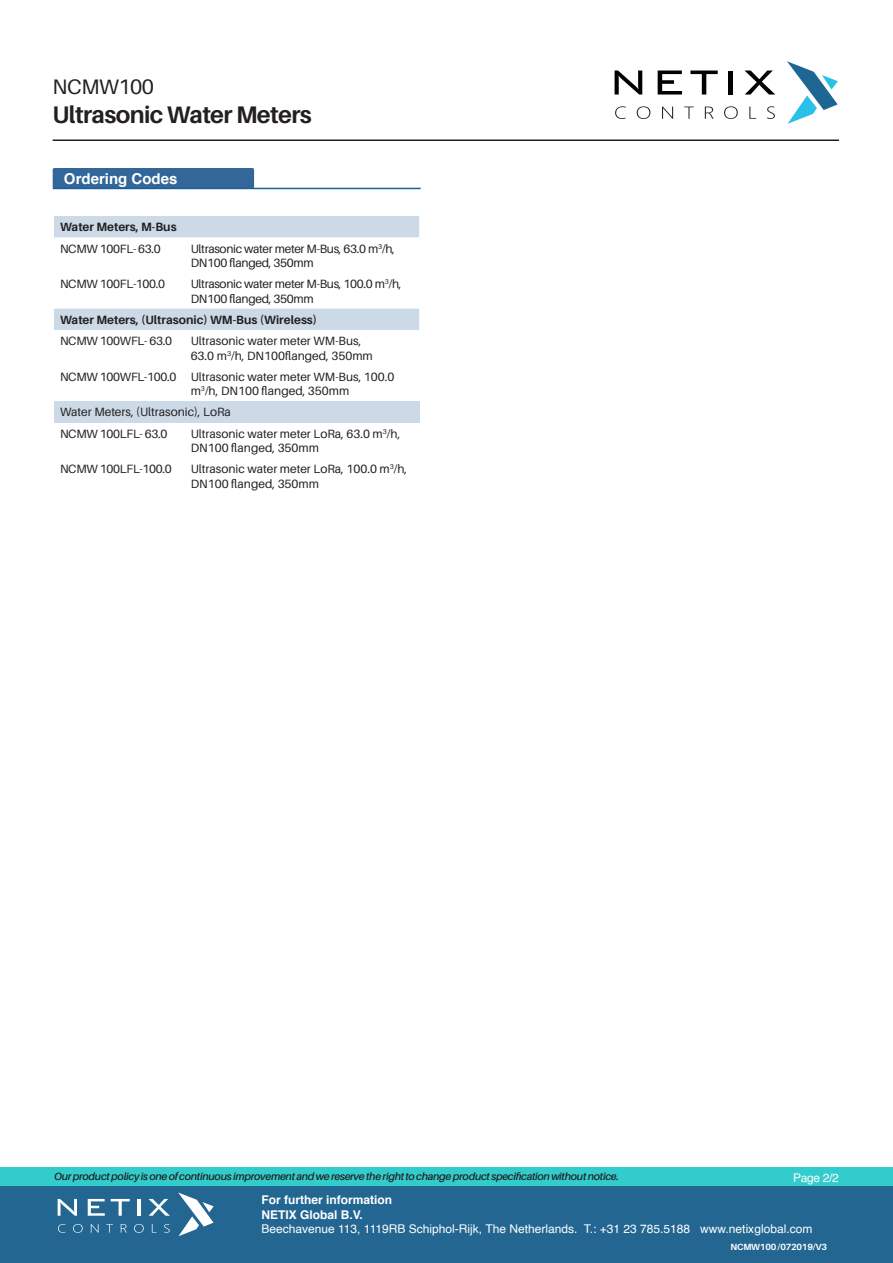
<style>
.page{position:relative;width:893px;height:1263px;background:#fff}
.page>*{position:absolute;margin:0;border:0;box-sizing:border-box;transform-origin:0 0}
.t1{font:700 24px "Aileron";letter-spacing:-.025em;color:#231f20}
.t2{font:21px "Aileron";letter-spacing:-.025em;color:#231f20}
.t3{font:700 15px "Helvetica";color:#fff}
.t4{font:12px/14.4px "Aileron";color:#231f20}
.t5{font:12px/14.4px "Aileron";letter-spacing:-.025em;color:#231f20}
.t6{font:12px "Helvetica";color:#fff}
.t7{font:700 12px "Aileron";color:#231f20}
.t8{font:700 12px "Helvetica";color:#fff}
.t9{font:italic 600 10.5px "Aileron";letter-spacing:-.025em;color:#231f20}
.t10{font:700 9px "Aileron";letter-spacing:-.025em;color:#fff}
</style>
<div class="page">
<svg style="left:787px;top:61px;width:51px;height:63px"></svg>
<svg style="left:615px;top:71px;width:27px;height:24px"></svg>
<svg style="left:658px;top:71px;width:24px;height:24px"></svg>
<svg style="left:690px;top:71px;width:28px;height:24px"></svg>
<hr style="left:729px;top:71px;width:4px;height:24px;background:#010202">
<svg style="left:744px;top:71px;width:31px;height:24px"></svg>
<svg style="left:615px;top:106px;width:11px;height:13px"></svg>
<svg style="left:637px;top:106px;width:13px;height:13px"></svg>
<svg style="left:662px;top:107px;width:11px;height:12px"></svg>
<svg style="left:684px;top:107px;width:10px;height:12px"></svg>
<svg style="left:705px;top:107px;width:9px;height:12px"></svg>
<svg style="left:724px;top:106px;width:14px;height:13px"></svg>
<svg style="left:749px;top:107px;width:7px;height:12px"></svg>
<svg style="left:767px;top:106px;width:8px;height:13px"></svg>
<hr style="left:53px;top:139px;width:786px;height:2px;background:#231f20">
<div style="left:54px;top:401px;width:366px;height:21px;background:#ccd9e6"></div>
<div style="left:53px;top:168px;width:201px;height:20px;background:#369;border-radius:2px"></div>
<hr style="left:53px;top:188px;width:368px;height:1px;background:#156198">
<div style="left:0;top:1187px;width:893px;height:76px;background:#236691"></div>
<svg style="left:178px;top:1192px;width:36px;height:44px"></svg>
<svg style="left:58px;top:1199px;width:19px;height:17px"></svg>
<svg style="left:88px;top:1199px;width:17px;height:17px"></svg>
<svg style="left:111px;top:1199px;width:19px;height:17px"></svg>
<hr style="left:137px;top:1199px;width:3px;height:17px;background:#fff">
<svg style="left:148px;top:1199px;width:22px;height:17px"></svg>
<svg style="left:58px;top:1224px;width:7px;height:9px"></svg>
<svg style="left:73px;top:1224px;width:10px;height:9px"></svg>
<svg style="left:91px;top:1224px;width:8px;height:8px"></svg>
<svg style="left:106px;top:1224px;width:7px;height:8px"></svg>
<svg style="left:121px;top:1224px;width:6px;height:8px"></svg>
<svg style="left:134px;top:1224px;width:10px;height:9px"></svg>
<svg style="left:164px;top:1224px;width:6px;height:9px"></svg>
<div style="left:0;top:1167px;width:893px;height:19px;background:#3cc"></div>
<svg style="left:54px;top:216px;width:365px;height:114px"></svg>
<p class="t2" style="left:53px;top:76px;width:103px">NCMW100</p>
<p class="t1" style="left:53px;top:101px;width:261px">Ultrasonic Water Meters</p>
<p class="t3" style="left:64px;top:166px;width:115px">Ordering Codes</p>
<p class="t7" style="left:60px;top:220px;width:118px">Water Meters, M-Bus</p>
<p class="t5" style="left:60px;top:241px;width:102px">NCMW 100FL- 63.0</p>
<p class="t5" style="left:191px;top:241px;width:206px">Ultrasonic water meter M-Bus, 63.0 m<sup>3</sup>/h,<br>DN100 flanged, 350mm</p>
<p class="t5" style="left:60px;top:277px;width:107px">NCMW 100FL-100.0</p>
<p class="t5" style="left:191px;top:277px;width:212px">Ultrasonic water meter M-Bus, 100.0 m<sup>3</sup>/h,<br>DN100 flanged, 350mm</p>
<p class="t7" style="left:60px;top:313px;width:259px">Water Meters, (Ultrasonic) WM-Bus (Wireless)</p>
<p class="t5" style="left:60px;top:334px;width:114px">NCMW 100WFL- 63.0</p>
<p class="t4" style="left:191px;top:334px;width:172px">Ultrasonic water meter WM-Bus,</p>
<p class="t4" style="left:191px;top:348px;width:184px">63.0 m<sup>3</sup>/h, DN100flanged, 350mm</p>
<p class="t5" style="left:60px;top:370px;width:118px">NCMW 100WFL-100.0</p>
<p class="t4" style="left:191px;top:370px;width:205px">Ultrasonic water meter WM-Bus, 100.0 m<sup>3</sup>/h, DN100 flanged, 350mm</p>
<p class="t4" style="left:60px;top:405px;width:172px">Water Meters, (Ultrasonic), LoRa</p>
<p class="t5" style="left:60px;top:426px;width:109px">NCMW 100LFL- 63.0</p>
<p class="t4" style="left:191px;top:426px;width:211px">Ultrasonic water meter LoRa, 63.0 m<sup>3</sup>/h,<br>DN100 flanged, 350mm</p>
<p class="t5" style="left:60px;top:462px;width:113px">NCMW 100LFL-100.0</p>
<p class="t4" style="left:191px;top:462px;width:218px">Ultrasonic water meter LoRa, 100.0 m<sup>3</sup>/h,<br>DN100 flanged, 350mm</p>
<p class="t9" style="left:54px;top:1170px;width:567px">Our product policy is one of continuous improvement and we reserve the right to change product specification without notice.</p>
<p class="t6" style="left:793px;top:1168px;width:47px">Page 2/2</p>
<p class="t8" style="left:261px;top:1190px;width:132px">For further information</p>
<p class="t8" style="left:261px;top:1205px;width:103px">NETIX Global B.V.</p>
<p class="t6" style="left:261px;top:1219px;width:552px">Beechavenue 113, 1119RB Schiphol-Rijk, The Netherlands. T.: +31 23 785.5188 www.netixglobal.com</p>
<p class="t10" style="left:731px;top:1242px;width:98px">NCMW100 /072019/V3</p>
</div>
